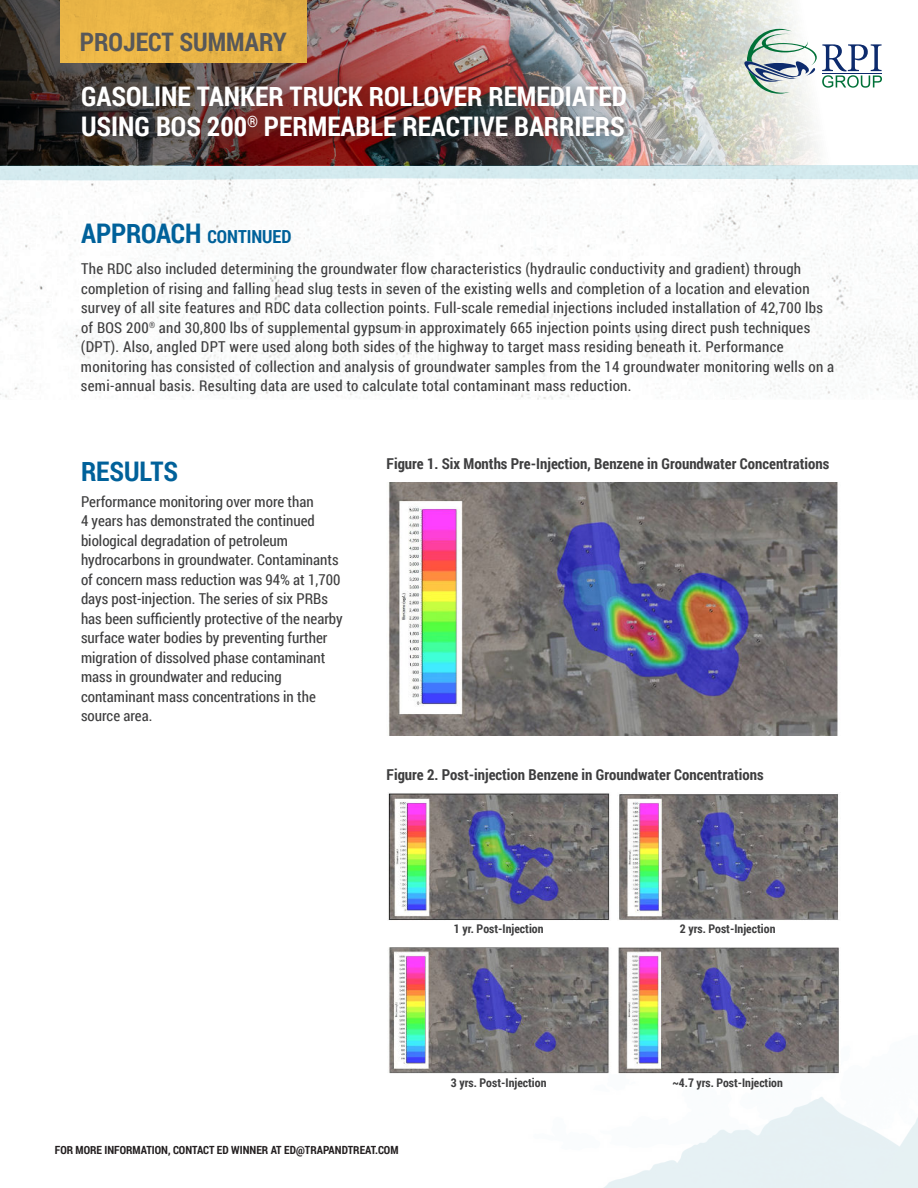
<style>
.page{position:relative;width:918px;height:1188px;background:#fff}
.page>*{position:absolute;margin:0;border:0;box-sizing:border-box;transform-origin:0 0}
.t1{font:700 27px/30px "Roboto Condensed";color:#fff}
.t2{font:700 27px "Roboto Condensed";color:#00619a}
.t3{font:700 25.5px "Roboto Condensed";color:#57585a}
.t4{font:700 18px "Roboto Condensed";color:#00619a}
.t5{font:15px/19.5px "Roboto Condensed";letter-spacing:.02em;color:#3e3e3f}
.t6{font:15px/19.5px "Roboto Condensed";color:#3e3e3f}
.t7{font:700 15px "Roboto Condensed";color:#3e3e3f}
.t8{font:700 12px "Roboto Condensed";color:#3e3e3f}
.t9{font:700 11.85px "Roboto Condensed";color:#3e3e3f}
.t10{font:700 11.25px "Roboto Condensed";color:#231f20}
.s1{font-size:27px}
</style>
<div class="page">
<img style="left:0;top:0;width:819px;height:165px">
<img style="left:60px;top:0;width:246px;height:62px">
<div style="left:69px;top:74px;width:570px;height:75px;background:#231f20;opacity:.59"></div>
<svg style="left:744px;top:29px;width:138px;height:65px"></svg>
<hr style="left:822px;top:73px;width:60px;height:1px;background:#0d2b6d">
<img style="left:0;top:180px;width:918px;height:220px">
<svg style="left:0;top:165px;width:918px;height:15px;background:#cfe3e7"></svg>
<img style="left:388px;top:482px;width:450px;height:253px">
<img style="left:388px;top:793px;width:451px;height:127px">
<img style="left:388px;top:947px;width:453px;height:127px">
<h2 class="t3" style="left:80px;top:31px;width:209px">PROJECT SUMMARY</h2>
<h1 class="t1" style="left:81px;top:84px;width:548px">GASOLINE TANKER TRUCK ROLLOVER REMEDIATED<br>USING BOS 200<sup>®</sup> PERMEABLE REACTIVE BARRIERS</h1>
<p class="t4" style="left:81px;top:229px;width:212px"><span class="s1">APPROACH</span> CONTINUED</p>
<p class="t5" style="left:81px;top:260px;width:755px">The RDC also included determining the groundwater flow characteristics (hydraulic conductivity and gradient) through completion of rising and falling head slug tests in seven of the existing wells and completion of a location and elevation survey of all site features and RDC data collection points. Full-scale remedial injections included installation of 42,700 lbs of BOS 200<sup>®</sup> and 30,800 lbs of supplemental gypsum in approximately 665 injection points using direct push techniques (DPT). Also, angled DPT were used along both sides of the highway to target mass residing beneath it. Performance monitoring has consisted of collection and analysis of groundwater samples from the 14 groundwater monitoring wells on a semi-annual basis. Resulting data are used to calculate total contaminant mass reduction.</p>
<h1 class="t2" style="left:81px;top:461px;width:99px">RESULTS</h1>
<p class="t6" style="left:81px;top:493px;width:263px">Performance monitoring over more than<br>4 years has demonstrated the continued biological degradation of petroleum hydrocarbons in groundwater. Contaminants of concern mass reduction was 94% at 1,700 days post-injection. The series of six PRBs has been sufficiently protective of the nearby surface water bodies by preventing further migration of dissolved phase contaminant mass in groundwater and reducing contaminant mass concentrations in the source area.</p>
<p class="t7" style="left:387px;top:457px;width:444px">Figure 1. Six Months Pre-Injection, Benzene in Groundwater Concentrations</p>
<p class="t7" style="left:387px;top:769px;width:378px">Figure 2. Post-injection Benzene in Groundwater Concentrations</p>
<p class="t8" style="left:454px;top:923px;width:91px">1 yr. Post-Injection</p>
<p class="t8" style="left:680px;top:923px;width:97px">2 yrs. Post-Injection</p>
<p class="t8" style="left:451px;top:1078px;width:97px">3 yrs. Post-Injection</p>
<p class="t9" style="left:672px;top:1078px;width:112px">~4.7 yrs. Post-Injection</p>
<p class="t10" style="left:55px;top:1145px;width:345px">FOR MORE INFORMATION, CONTACT ED WINNER AT ED@TRAPANDTREAT.COM</p>
</div>
